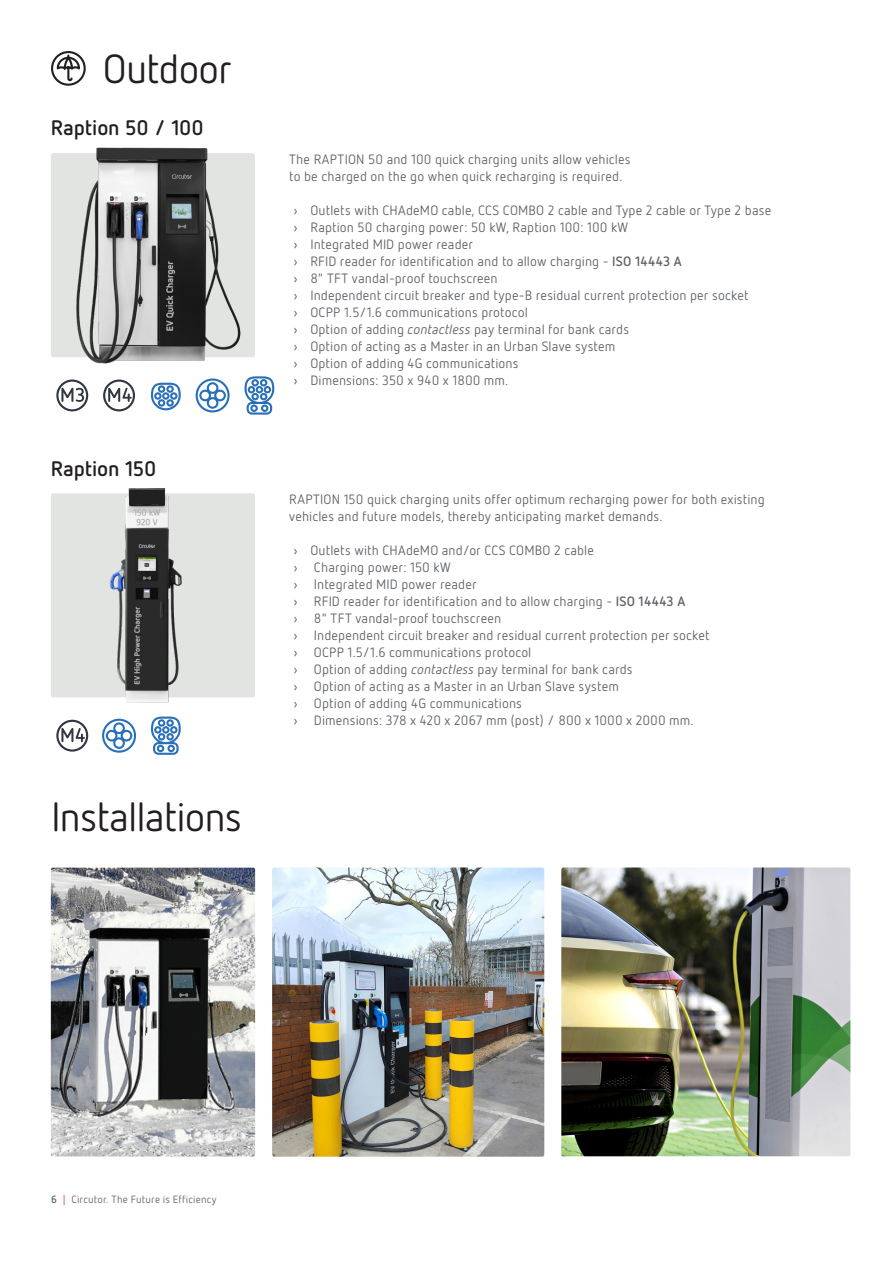
<style>
.page{position:relative;width:893px;height:1263px;background:#fff}
.page>*{position:absolute;margin:0;border:0;box-sizing:border-box;transform-origin:0 0}
.t1{font:40.5px "Netto Pro";letter-spacing:-.02em;color:#231f20}
.H4_2{font:700 21px "Netto Pro";letter-spacing:-.005em;color:#231f20}
.t2{font:13.5px/17px "Netto Pro";letter-spacing:.01em;color:#5f6369}
.t3{font:10.5px "Netto Pro";letter-spacing:.025em;color:#5f6369}
.s1{font-weight:700}
.s2{font-style:italic}
.s3{color:#ee2d50}
</style>
<div class="page">
<div style="left:51px;top:153px;width:204px;height:204px;background:#e2e4e2;border-radius:2px"></div>
<div style="left:51px;top:493px;width:204px;height:204px;background:#e2e4e2;border-radius:2px"></div>
<img style="left:51px;top:867px;width:204px;height:290px">
<img style="left:272px;top:867px;width:272px;height:290px">
<img style="left:561px;top:867px;width:289px;height:289px">
<img style="left:76px;top:147px;width:165px;height:217px">
<img style="left:67px;top:488px;width:165px;height:215px">
<svg style="left:56px;top:54px;width:25px;height:28px"></svg>
<div style="left:51px;top:51px;width:35px;height:35px;border:2px solid #231f20;border-radius:50%"></div>
<svg style="left:151px;top:383px;width:30px;height:27px"></svg>
<svg style="left:196px;top:378px;width:34px;height:34px"></svg>
<svg style="left:244px;top:376px;width:30px;height:39px"></svg>
<svg style="left:56px;top:379px;width:32px;height:32px"></svg>
<svg style="left:103px;top:379px;width:32px;height:32px"></svg>
<svg style="left:102px;top:719px;width:34px;height:34px"></svg>
<svg style="left:151px;top:716px;width:30px;height:39px"></svg>
<svg style="left:56px;top:720px;width:32px;height:32px"></svg>
<h3 class="t1" style="left:103px;top:42px;width:131px">Outdoor</h3>
<p class="H4_2" style="left:51px;top:114px;width:154px">Raption 50 / 100</p>
<p class="H4_2" style="left:51px;top:454px;width:107px">Raption 150</p>
<h3 class="t1" style="left:51px;top:791px;width:193px">Installations</h3>
<p class="t2" style="left:289px;top:150px;width:343px">The RAPTION 50 and 100 quick charging units allow vehicles to be charged on the go when quick recharging is required.</p>
<p class="t2" style="left:293px;top:201px;width:479px">› Outlets with CHAdeMO cable, CCS COMBO 2 cable and Type 2 cable or Type 2 base</p>
<p class="t2" style="left:293px;top:218px;width:336px">› Raption 50 charging power: 50 kW, Raption 100: 100 kW</p>
<p class="t2" style="left:293px;top:235px;width:181px">› Integrated MID power reader</p>
<p class="t2" style="left:293px;top:252px;width:390px">› RFID reader for identification and to allow charging - <span class="s1">ISO 14443 A</span></p>
<p class="t2" style="left:293px;top:269px;width:206px">› 8" TFT vandal-proof touchscreen</p>
<p class="t2" style="left:293px;top:286px;width:456px">› Independent circuit breaker and type-B residual current protection per socket</p>
<p class="t2" style="left:293px;top:303px;width:236px">› OCPP 1.5/1.6 communications protocol</p>
<p class="t2" style="left:293px;top:320px;width:337px">› Option of adding <span class="s2">contactless</span> pay terminal for bank cards</p>
<p class="t2" style="left:293px;top:337px;width:323px">› Option of acting as a Master in an Urban Slave system</p>
<p class="t2" style="left:293px;top:354px;width:227px">› Option of adding 4G communications</p>
<p class="t2" style="left:293px;top:371px;width:216px">› Dimensions: 350 x 940 x 1800 mm.</p>
<p class="t2" style="left:289px;top:490px;width:477px">RAPTION 150 quick charging units offer optimum recharging power for both existing vehicles and future models, thereby anticipating market demands.</p>
<p class="t2" style="left:293px;top:541px;width:302px">› Outlets with CHAdeMO and/or CCS COMBO 2 cable</p>
<p class="t2" style="left:293px;top:558px;width:159px">› Charging power: 150 kW</p>
<p class="t2" style="left:293px;top:575px;width:185px">› Integrated MID power reader</p>
<p class="t2" style="left:293px;top:592px;width:393px">› RFID reader for identification and to allow charging - <span class="s1">ISO 14443 A</span></p>
<p class="t2" style="left:293px;top:609px;width:209px">› 8" TFT vandal-proof touchscreen</p>
<p class="t2" style="left:293px;top:626px;width:418px">› Independent circuit breaker and residual current protection per socket</p>
<p class="t2" style="left:293px;top:643px;width:239px">› OCPP 1.5/1.6 communications protocol</p>
<p class="t2" style="left:293px;top:660px;width:341px">› Option of adding <span class="s2">contactless</span> pay terminal for bank cards</p>
<p class="t2" style="left:293px;top:677px;width:327px">› Option of acting as a Master in an Urban Slave system</p>
<p class="t2" style="left:293px;top:694px;width:230px">› Option of adding 4G communications</p>
<p class="t2" style="left:293px;top:711px;width:402px">› Dimensions: 378 x 420 x 2067 mm (post) / 800 x 1000 x 2000 mm.</p>
<p class="t3" style="left:51px;top:1193px;width:167px"><span class="s1">6</span> <span class="s3">|</span> Circutor. The Future is Efficiency</p>
</div>
